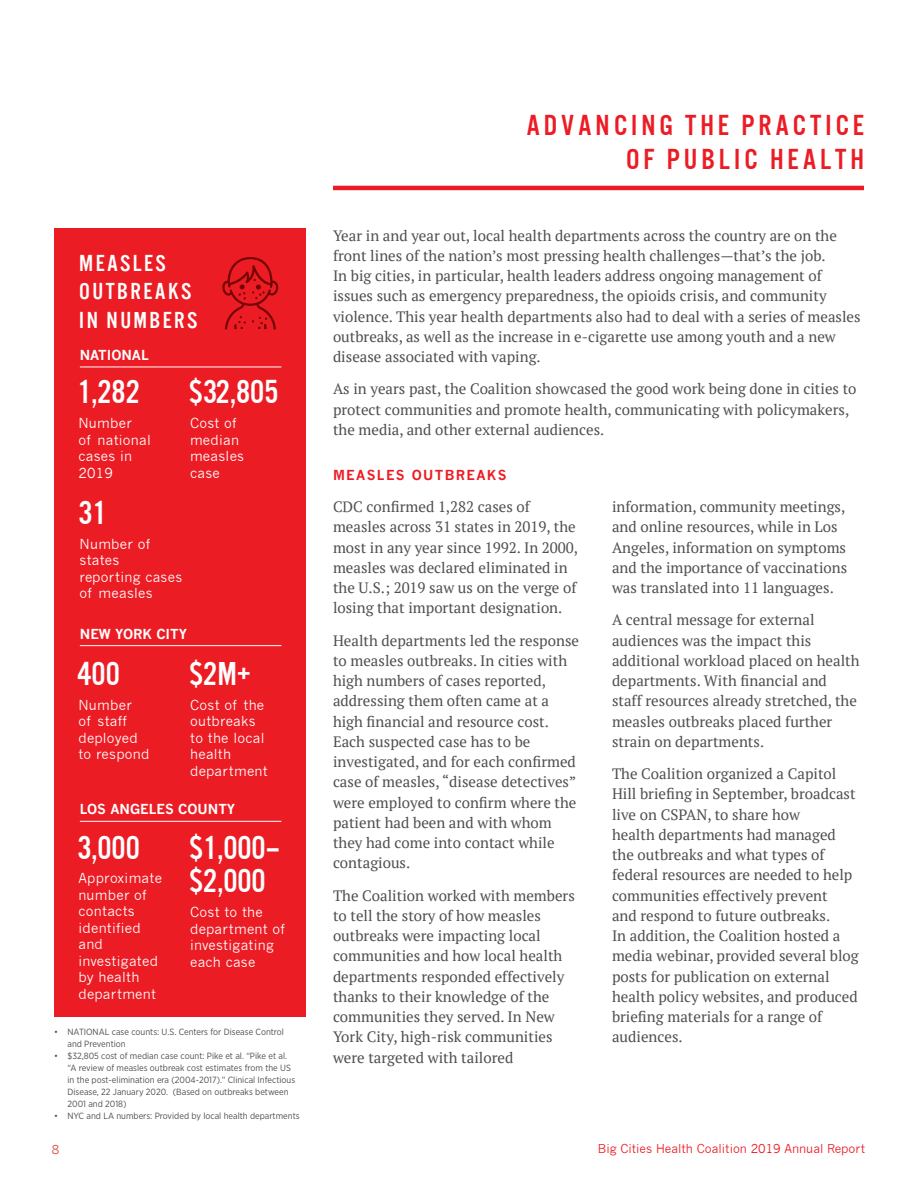
<style>
.page{position:relative;width:918px;height:1188px;background:#fff}
.page>*{position:absolute;margin:0;border:0;box-sizing:border-box;transform-origin:0 0}
.t1{font:34.5px/33px "U.S.101";color:#fff}
.t2{font:30px/34.5px "U.S.101";letter-spacing:.13em;color:#ec1c24;text-align:right}
.t3{font:24px/28.5px "U.S.101";letter-spacing:.1em;color:#fff}
.t4{font:15px/20.2px "PT Serif";color:#4e4f50}
.t5{font:13.5px/16.5px "News Gothic";letter-spacing:.02em;color:#fff}
.t6{font:700 13.5px "News Gothic";color:#fff}
.t7{font:700 13.5px "News Gothic";letter-spacing:.1em;color:#ec1c24}
.t8{font:12px "News Gothic";color:#ec1c24}
.t9{font:12px "News Gothic";color:#d95842}
.t10{font:9px/12px "Gotham Narrow";color:#4e4f50}
</style>
<div class="page">
<hr style="left:333px;top:186px;width:531px;height:4px;background:#ec1c24">
<div style="left:54px;top:229px;width:252px;height:788px;background:#ec1c24"></div>
<hr style="left:80px;top:367px;width:201px;height:1px;background:#fff">
<hr style="left:80px;top:645px;width:201px;height:1px;background:#fff">
<hr style="left:80px;top:821px;width:201px;height:1px;background:#fff">
<svg style="left:222px;top:257px;width:57px;height:72px"></svg>
<h3 class="t3" style="left:79px;top:249px;width:120px">MEASLES<br>OUTBREAKS<br>IN NUMBERS</h3>
<p class="t6" style="left:80px;top:350px;width:71px">NATIONAL</p>
<h1 class="t1" style="left:77px;top:377px;width:64px">1,282</h1>
<p class="t5" style="left:78px;top:416px;width:74px">Number<br>of national cases in<br>2019</p>
<h1 class="t1" style="left:189px;top:377px;width:91px">$32,805</h1>
<p class="t5" style="left:190px;top:416px;width:56px">Cost of median measles case</p>
<h1 class="t1" style="left:78px;top:497px;width:30px">31</h1>
<p class="t5" style="left:80px;top:537px;width:104px">Number of states reporting cases of measles</p>
<p class="t6" style="left:80px;top:628px;width:109px">NEW YORK CITY</p>
<h1 class="t1" style="left:77px;top:658px;width:44px">400</h1>
<h1 class="t1" style="left:189px;top:658px;width:63px">$2M+</h1>
<p class="t5" style="left:78px;top:698px;width:73px">Number<br>of staff deployed to respond</p>
<p class="t5" style="left:190px;top:698px;width:79px">Cost of the outbreaks to the local health department</p>
<p class="t6" style="left:80px;top:804px;width:157px">LOS ANGELES COUNTY</p>
<h1 class="t1" style="left:77px;top:832px;width:64px">3,000</h1>
<h1 class="t1" style="left:189px;top:832px;width:92px">$1,000– $2,000</h1>
<p class="t5" style="left:78px;top:871px;width:85px">Approximate number of contacts identified and investigated by health department</p>
<p class="t5" style="left:190px;top:905px;width:96px">Cost to the department of investigating each case</p>
<p class="t10" style="left:68px;top:1026px;width:218px;text-indent:-14px">• NATIONAL case counts: U.S. Centers for Disease Control and Prevention</p>
<p class="t10" style="left:68px;top:1050px;width:229px;text-indent:-14px">• $32,805 cost of median case count: Pike et al. “Pike et al. “A review of measles outbreak cost estimates from the US in the post-elimination era (2004-2017).” Clinical Infectious Disease, 22 January 2020. (Based on outbreaks between 2001 and 2018)</p>
<p class="t10" style="left:54px;top:1110px;width:247px">• NYC and LA numbers: Provided by local health departments</p>
<h2 class="t2" style="left:526px;top:109px;width:339px">ADVANCING THE PRACTICE<br>OF PUBLIC HEALTH</h2>
<p class="t4" style="left:333px;top:226px;width:529px">Year in and year out, local health departments across the country are on the front lines of the nation’s most pressing health challenges—that’s the job.<br>In big cities, in particular, health leaders address ongoing management of issues such as emergency preparedness, the opioids crisis, and community violence. This year health departments also had to deal with a series of measles outbreaks, as well as the increase in e-cigarette use among youth and a new disease associated with vaping.</p>
<p class="t4" style="left:333px;top:380px;width:525px">As in years past, the Coalition showcased the good work being done in cities to protect communities and promote health, communicating with policymakers, the media, and other external audiences.</p>
<p class="t7" style="left:333px;top:469px;width:175px">MEASLES OUTBREAKS</p>
<p class="t4" style="left:333px;top:496px;width:247px">CDC confirmed 1,282 cases of measles across 31 states in 2019, the most in any year since 1992. In 2000, measles was declared eliminated in the U.S.; 2019 saw us on the verge of losing that important designation.</p>
<p class="t4" style="left:333px;top:631px;width:248px">Health departments led the response to measles outbreaks. In cities with high numbers of cases reported, addressing them often came at a high financial and resource cost.<br>Each suspected case has to be investigated, and for each confirmed case of measles, “disease detectives” were employed to confirm where the patient had been and with whom they had come into contact while contagious.</p>
<p class="t4" style="left:333px;top:886px;width:243px">The Coalition worked with members to tell the story of how measles outbreaks were impacting local communities and how local health departments responded effectively thanks to their knowledge of the communities they served. In New<br>York City, high-risk communities were targeted with tailored</p>
<p class="t4" style="left:612px;top:497px;width:237px">information, community meetings, and online resources, while in Los Angeles, information on symptoms and the importance of vaccinations was translated into 11 languages.</p>
<p class="t4" style="left:612px;top:611px;width:249px">A central message for external audiences was the impact this additional workload placed on health departments. With financial and staff resources already stretched, the measles outbreaks placed further strain on departments.</p>
<p class="t4" style="left:612px;top:764px;width:248px">The Coalition organized a Capitol<br>Hill briefing in September, broadcast live on CSPAN, to share how<br>health departments had managed the outbreaks and what types of federal resources are needed to help communities effectively prevent<br>and respond to future outbreaks.<br>In addition, the Coalition hosted a media webinar, provided several blog posts for publication on external health policy websites, and produced briefing materials for a range of audiences.</p>
<p class="t9" style="left:52px;top:1145px;width:9px">8</p>
<p class="t8" style="left:598px;top:1144px;width:269px">Big Cities Health Coalition 2019 Annual Report</p>
</div>
